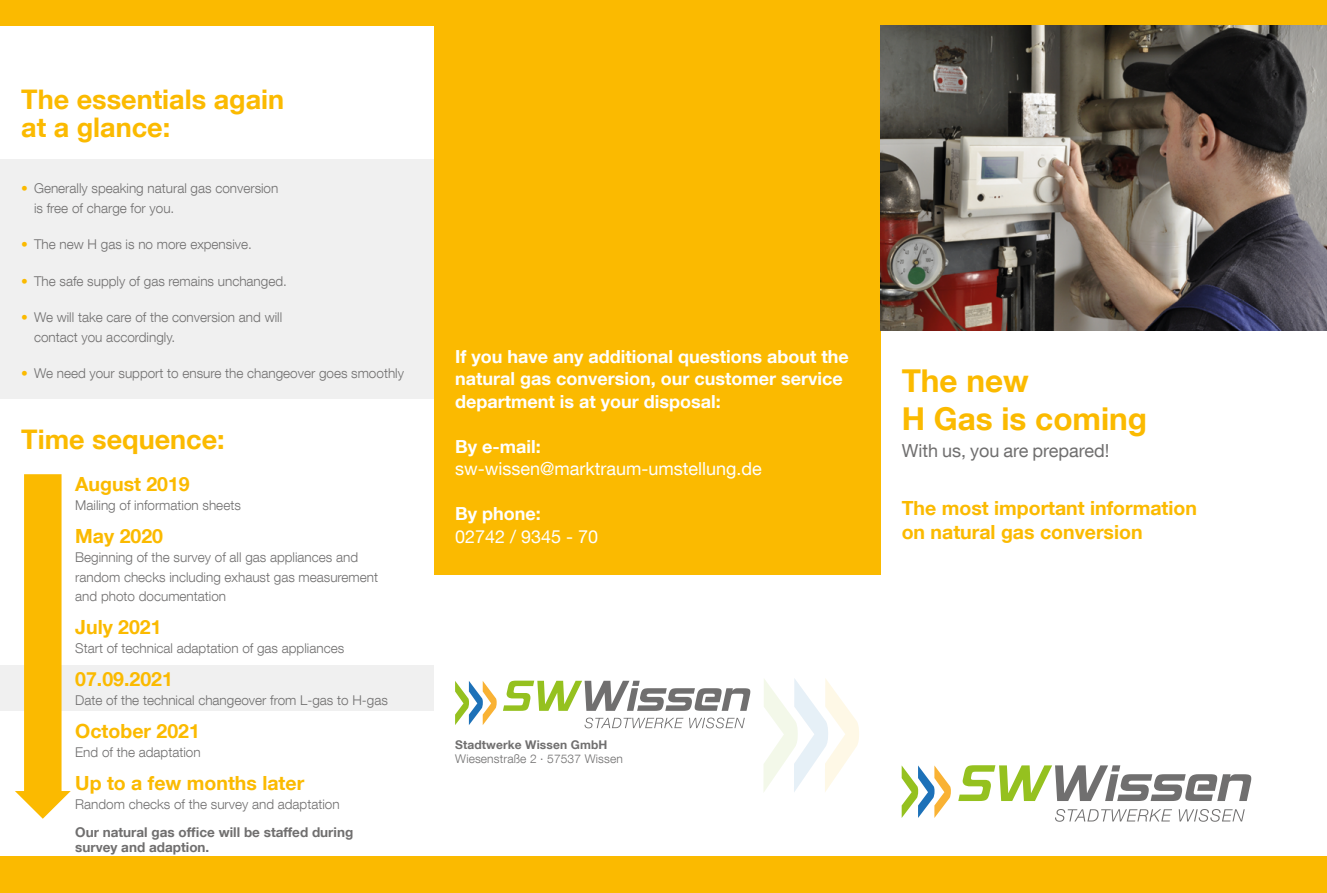
<style>
.page{position:relative;width:1327px;height:893px;background:#fff}
.page>*{position:absolute;margin:0;border:0;box-sizing:border-box;transform-origin:0 0}
.t1{font:700 31.5px/37.8px "Helvetica Neue LT Com";color:#fbba00}
.t2{font:700 27px/28.5px "Helvetica Neue LT Com";color:#fbba00}
.t3{font:700 19.5px/24px "Helvetica Neue LT Com";color:#fbba00}
.t4{font:700 18px/22.5px "Helvetica Neue LT Com";color:#fff}
.t5{font:18px "Helvetica Neue LT Com";color:#fff}
.t6{font:18px "Helvetica Neue LT Com";color:#706f6f}
.t7{font:300 13.5px/19.5px "Helvetica Neue LT Com";color:#706f6f}
.t8{font:700 13.5px/15px "Helvetica Neue LT Com";color:#706f6f}
.t9{font:300 12px "Helvetica Neue LT Com";letter-spacing:.01em;color:#706f6f}
.t10{font:700 12px "Helvetica Neue LT Com";letter-spacing:.01em;color:#706f6f}
.s1{color:#fbba00}
</style>
<div class="page">
<div style="left:0;top:666px;width:434px;height:45px;background:#f0f0f0"></div>
<div style="left:434px;top:0;width:446px;height:574px;background:#fbba00"></div>
<svg style="left:763px;top:678px;width:96px;height:114px"></svg>
<svg style="left:503px;top:681px;width:247px;height:30px"></svg>
<svg style="left:584px;top:718px;width:99px;height:10px"></svg>
<svg style="left:689px;top:718px;width:56px;height:10px"></svg>
<svg style="left:455px;top:681px;width:42px;height:44px"></svg>
<div style="left:0;top:857px;width:1327px;height:36px;background:#fbba00"></div>
<div style="left:0;top:159px;width:434px;height:240px;background:#f0f0f0"></div>
<div style="left:0;top:0;width:1327px;height:26px;background:#fbba00"></div>
<svg style="left:958px;top:765px;width:293px;height:36px"></svg>
<svg style="left:1055px;top:809px;width:117px;height:13px"></svg>
<svg style="left:1178px;top:809px;width:66px;height:13px"></svg>
<svg style="left:901px;top:765px;width:50px;height:53px"></svg>
<img style="left:881px;top:26px;width:446px;height:304px">
<svg style="left:15px;top:474px;width:56px;height:345px"></svg>
<h2 class="t2" style="left:21px;top:84px;width:264px">The essentials again at a glance:</h2>
<p class="t7" style="left:34px;top:178px;width:246px;text-indent:-13px"><span class="s1">•</span> Generally speaking natural gas conversion is free of charge for you.</p>
<p class="t7" style="left:21px;top:234px;width:232px"><span class="s1">•</span> The new H gas is no more expensive.</p>
<p class="t7" style="left:21px;top:271px;width:267px"><span class="s1">•</span> The safe supply of gas remains unchanged.</p>
<p class="t7" style="left:34px;top:307px;width:250px;text-indent:-13px"><span class="s1">•</span> We will take care of the conversion and will contact you accordingly.</p>
<p class="t7" style="left:21px;top:363px;width:384px"><span class="s1">•</span> We need your support to ensure the changeover goes smoothly</p>
<h2 class="t2" style="left:21px;top:424px;width:205px">Time sequence:</h2>
<h3 class="t3" style="left:75px;top:471px;width:116px">August 2019</h3>
<p class="t7" style="left:75px;top:495px;width:167px">Mailing of information sheets</p>
<h3 class="t3" style="left:75px;top:523px;width:89px">May 2020</h3>
<p class="t7" style="left:75px;top:547px;width:304px">Beginning of the survey of all gas appliances and random checks including exhaust gas measurement and photo documentation</p>
<h3 class="t3" style="left:75px;top:614px;width:88px">July 2021</h3>
<p class="t7" style="left:75px;top:638px;width:270px">Start of technical adaptation of gas appliances</p>
<h3 class="t3" style="left:75px;top:666px;width:99px">07.09.2021</h3>
<p class="t7" style="left:75px;top:690px;width:314px">Date of the technical changeover from L-gas to H-gas</p>
<h3 class="t3" style="left:75px;top:718px;width:126px">October 2021</h3>
<p class="t7" style="left:75px;top:742px;width:127px">End of the adaptation</p>
<h3 class="t3" style="left:75px;top:770px;width:230px">Up to a few months later</h3>
<p class="t7" style="left:75px;top:794px;width:266px">Random checks of the survey and adaptation</p>
<p class="t8" style="left:75px;top:824px;width:279px">Our natural gas office will be staffed during survey and adaption.</p>
<h3 class="t4" style="left:455px;top:345px;width:395px">If you have any additional questions about the natural gas conversion, our customer service department is at your disposal:</h3>
<h3 class="t4" style="left:455px;top:435px;width:87px">By e-mail:</h3>
<h3 class="t5" style="left:455px;top:458px;width:308px">sw-wissen@marktraum-umstellung.de</h3>
<h3 class="t4" style="left:455px;top:502px;width:87px">By phone:</h3>
<h3 class="t5" style="left:455px;top:525px;width:145px">02742 / 9345 - 70</h3>
<p class="t10" style="left:455px;top:737px;width:154px">Stadtwerke Wissen GmbH</p>
<p class="t9" style="left:455px;top:751px;width:169px">Wiesenstraße 2 · 57537 Wissen</p>
<h1 class="t1" style="left:901px;top:361px;width:247px">The new<br>H Gas is coming</h1>
<h3 class="t6" style="left:901px;top:439px;width:209px">With us, you are prepared!</h3>
<h3 class="t3" style="left:901px;top:495px;width:297px">The most important information on natural gas conversion</h3>
</div>
